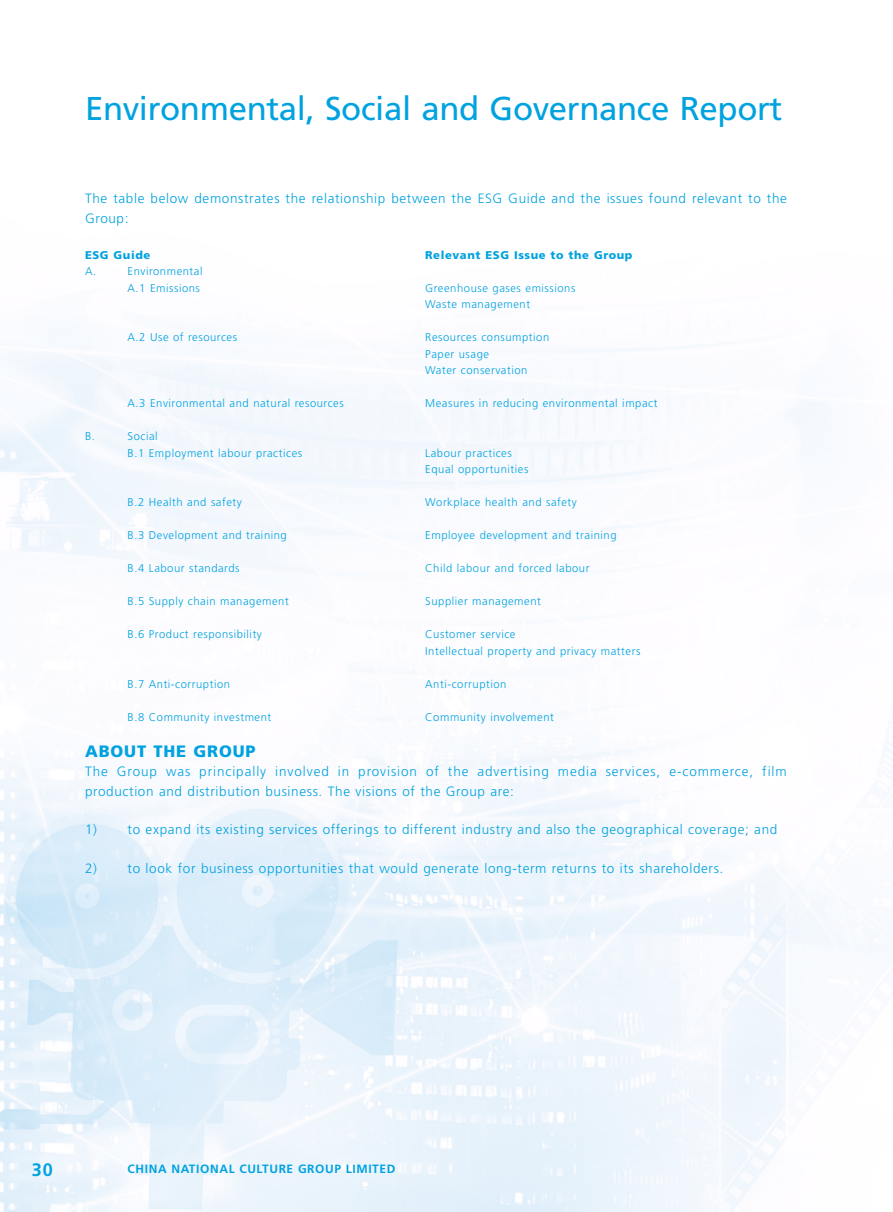
<style>
.page{position:relative;width:893px;height:1212px;background:#fff}
.page>*{position:absolute;margin:0;border:0;box-sizing:border-box;transform-origin:0 0}
.t1{font:33px "Frutiger LT Std";letter-spacing:-.01em;color:#00a2df}
.t2{font:700 18px "Frutiger LT Std";color:#00a2df}
.t3{font:900 16.5px "Frutiger LT Std";letter-spacing:.05em;color:#00a2df}
.t4{font:300 13.5px/19.5px "Frutiger LT Std";letter-spacing:.05em;color:#00a2df}
.t5{font:300 13.5px/19.5px "Frutiger LT Std";letter-spacing:.07em;color:#00a2df}
.t6{font:700 12px "Frutiger LT Std";letter-spacing:.05em;color:#00a2df}
.t7{font:300 11.25px/16.5px "Frutiger LT Std";letter-spacing:.05em;color:#00a2df}
.t8{font:900 11.25px "Frutiger LT Std";letter-spacing:.05em;color:#00a2df}
</style>
<div class="page">
<img style="left:0;top:334px;width:893px;height:878px">
<h1 class="t1" style="left:85px;top:89px;width:699px">Environmental, Social and Governance Report</h1>
<p class="t4" style="left:85px;top:189px;width:703px">The table below demonstrates the relationship between the ESG Guide and the issues found relevant to the<br>Group:</p>
<p class="t8" style="left:85px;top:248px;width:67px">ESG Guide</p>
<p class="t8" style="left:425px;top:248px;width:209px">Relevant ESG Issue to the Group</p>
<p class="t7" style="left:85px;top:263px;width:13px">A.</p>
<p class="t7" style="left:128px;top:263px;width:77px">Environmental<br>A.1 Emissions</p>
<p class="t7" style="left:425px;top:280px;width:152px">Greenhouse gases emissions<br>Waste management</p>
<p class="t7" style="left:128px;top:329px;width:111px">A.2 Use of resources</p>
<p class="t7" style="left:425px;top:329px;width:126px">Resources consumption<br>Paper usage<br>Water conservation</p>
<p class="t7" style="left:128px;top:395px;width:218px">A.3 Environmental and natural resources</p>
<p class="t7" style="left:425px;top:395px;width:234px">Measures in reducing environmental impact</p>
<p class="t7" style="left:85px;top:428px;width:11px">B.</p>
<p class="t7" style="left:128px;top:428px;width:176px">Social<br>B.1 Employment labour practices</p>
<p class="t7" style="left:425px;top:445px;width:105px">Labour practices<br>Equal opportunities</p>
<p class="t7" style="left:128px;top:494px;width:116px">B.2 Health and safety</p>
<p class="t7" style="left:425px;top:494px;width:153px">Workplace health and safety</p>
<p class="t7" style="left:128px;top:527px;width:161px">B.3 Development and training</p>
<p class="t7" style="left:425px;top:527px;width:193px">Employee development and training</p>
<p class="t7" style="left:128px;top:560px;width:113px">B.4 Labour standards</p>
<p class="t7" style="left:425px;top:560px;width:166px">Child labour and forced labour</p>
<p class="t7" style="left:128px;top:593px;width:163px">B.5 Supply chain management</p>
<p class="t7" style="left:425px;top:593px;width:117px">Supplier management</p>
<p class="t7" style="left:128px;top:626px;width:136px">B.6 Product responsibility</p>
<p class="t7" style="left:425px;top:626px;width:217px">Customer service<br>Intellectual property and privacy matters</p>
<p class="t7" style="left:128px;top:676px;width:104px">B.7 Anti-corruption</p>
<p class="t7" style="left:425px;top:676px;width:83px">Anti-corruption</p>
<p class="t7" style="left:128px;top:709px;width:145px">B.8 Community investment</p>
<p class="t7" style="left:425px;top:709px;width:130px">Community involvement</p>
<h3 class="t3" style="left:85px;top:741px;width:172px">ABOUT THE GROUP</h3>
<p class="t5" style="left:85px;top:762px;width:703px">The Group was principally involved in provision of the advertising media services, e-commerce, film production and distribution business. The visions of the Group are:</p>
<p class="t4" style="left:85px;top:820px;width:694px">1) to expand its existing services offerings to different industry and also the geographical coverage; and</p>
<p class="t4" style="left:85px;top:859px;width:640px">2) to look for business opportunities that would generate long-term returns to its shareholders.</p>
<h2 class="t2" style="left:32px;top:1159px;width:23px">30</h2>
<p class="t6" style="left:128px;top:1162px;width:269px">CHINA NATIONAL CULTURE GROUP LIMITED</p>
</div>
